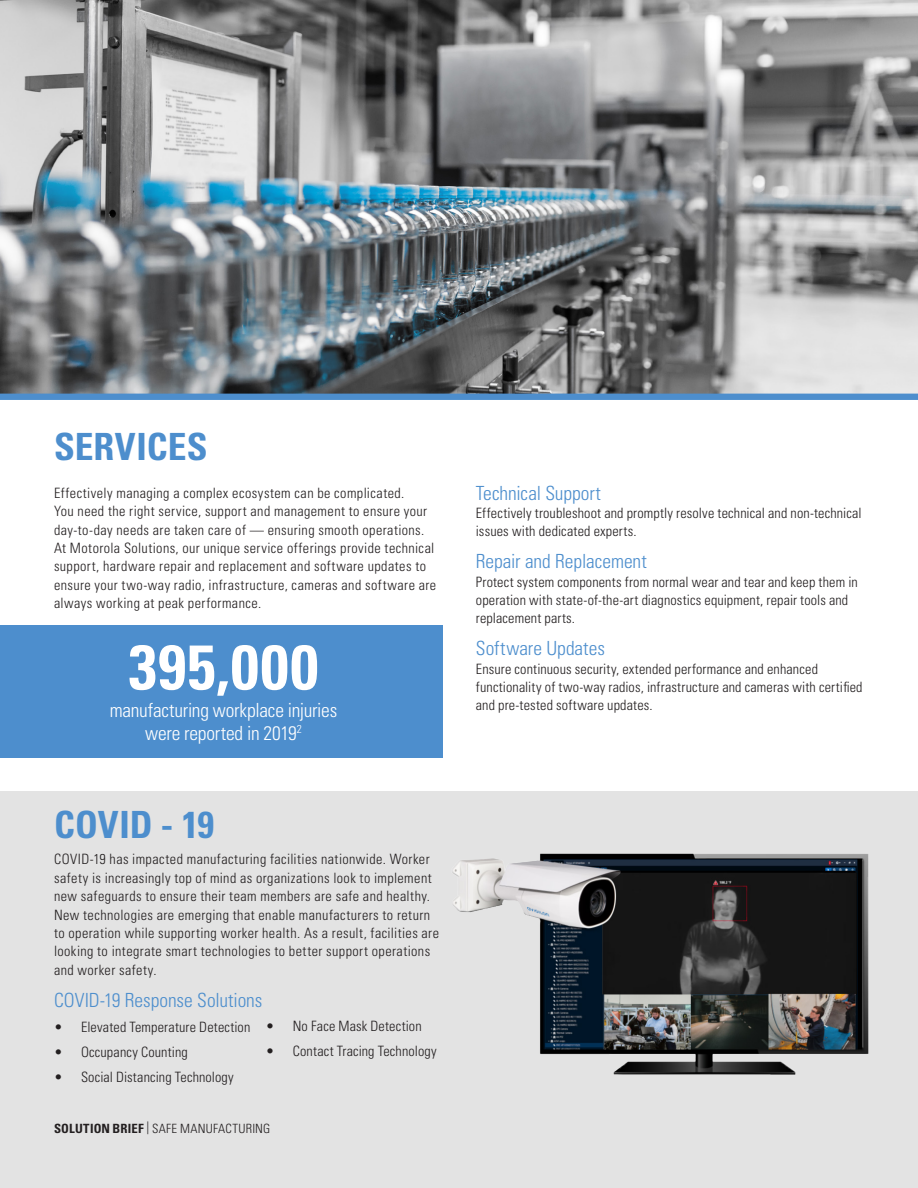
<style>
.page{position:relative;width:918px;height:1188px;background:#fff}
.page>*{position:absolute;margin:0;border:0;box-sizing:border-box;transform-origin:0 0}
.Body_Text{font:700 condensed 63.15px "Univers LT Std";letter-spacing:.025em;color:#fff}
.Body_Text-2{font:700 condensed 37.5px "Univers LT Std";letter-spacing:.005em;color:#4d8ecd}
.Body_Text-3{font:300 condensed 19.5px "Univers LT Std";color:#4d8ecd}
.Body_Text-4{font:300 condensed 19.5px/22.5px "Univers LT Std";letter-spacing:-.01em;color:#fff;text-align:center}
.Body_Text-5{font:300 condensed 14.25px/18.3px "Univers LT Std";letter-spacing:.025em;color:#231f20}
.t1{font:300 condensed 12.75px "Univers LT Std";letter-spacing:.02em;color:#231f20}
.s1{font-family:"Univers LT Pro"}
.s2{font-weight:700}
</style>
<div class="page">
<div style="left:0;top:792px;width:918px;height:396px;background:#e3e3e3"></div>
<img style="left:0;top:0;width:918px;height:394px">
<div style="left:0;top:626px;width:442px;height:132px;background:#4d8ecd"></div>
<div style="left:0;top:394px;width:918px;height:6px;background:#4d8ecd"></div>
<img style="left:452px;top:853px;width:417px;height:222px">
<p class="Body_Text-2" style="left:54px;top:424px;width:155px">SERVICES</p>
<p class="Body_Text-5" style="left:54px;top:484px;width:384px">Effectively managing a complex ecosystem can be complicated.<br>You need the right service, support and management to ensure your day-to-day needs are taken care of <span class="s1">—</span> ensuring smooth operations.<br>At Motorola Solutions, our unique service offerings provide technical support, hardware repair and replacement and software updates to ensure your two-way radio, infrastructure, cameras and software are always working at peak performance.</p>
<p class="Body_Text" style="left:129px;top:628px;width:191px">395,000</p>
<p class="Body_Text-4" style="left:110px;top:699px;width:229px">manufacturing workplace injuries were reported in 2019<sup>2</sup></p>
<p class="Body_Text-2" style="left:54px;top:802px;width:162px">COVID - 19</p>
<p class="Body_Text-5" style="left:54px;top:850px;width:387px">COVID-19 has impacted manufacturing facilities nationwide. Worker safety is increasingly top of mind as organizations look to implement new safeguards to ensure their team members are safe and healthy.<br>New technologies are emerging that enable manufacturers to return to operation while supporting worker health. As a result, facilities are looking to integrate smart technologies to better support operations and worker safety.</p>
<p class="Body_Text-3" style="left:54px;top:988px;width:210px">COVID-19 Response Solutions</p>
<p class="Body_Text-5" style="left:54px;top:1018px;width:198px">• Elevated Temperature Detection</p>
<p class="Body_Text-5" style="left:54px;top:1043px;width:135px">• Occupancy Counting</p>
<p class="Body_Text-5" style="left:54px;top:1068px;width:181px">• Social Distancing Technology</p>
<p class="Body_Text-5" style="left:266px;top:1017px;width:158px">• No Face Mask Detection</p>
<p class="Body_Text-5" style="left:266px;top:1042px;width:173px">• Contact Tracing Technology</p>
<p class="t1" style="left:54px;top:1121px;width:218px"><span class="s2">SOLUTION BRIEF</span> | SAFE MANUFACTURING</p>
<p class="Body_Text-3" style="left:476px;top:481px;width:127px">Technical Support</p>
<p class="Body_Text-5" style="left:476px;top:504px;width:387px">Effectively troubleshoot and promptly resolve technical and non-technical issues with dedicated experts.</p>
<p class="Body_Text-3" style="left:476px;top:550px;width:172px">Repair and Replacement</p>
<p class="Body_Text-5" style="left:476px;top:572px;width:383px">Protect system components from normal wear and tear and keep them in operation with state-of-the-art diagnostics equipment, repair tools and replacement parts.</p>
<p class="Body_Text-3" style="left:476px;top:637px;width:131px">Software Updates</p>
<p class="Body_Text-5" style="left:476px;top:659px;width:388px">Ensure continuous security, extended performance and enhanced functionality of two-way radios, infrastructure and cameras with certified and pre-tested software updates.</p>
</div>
